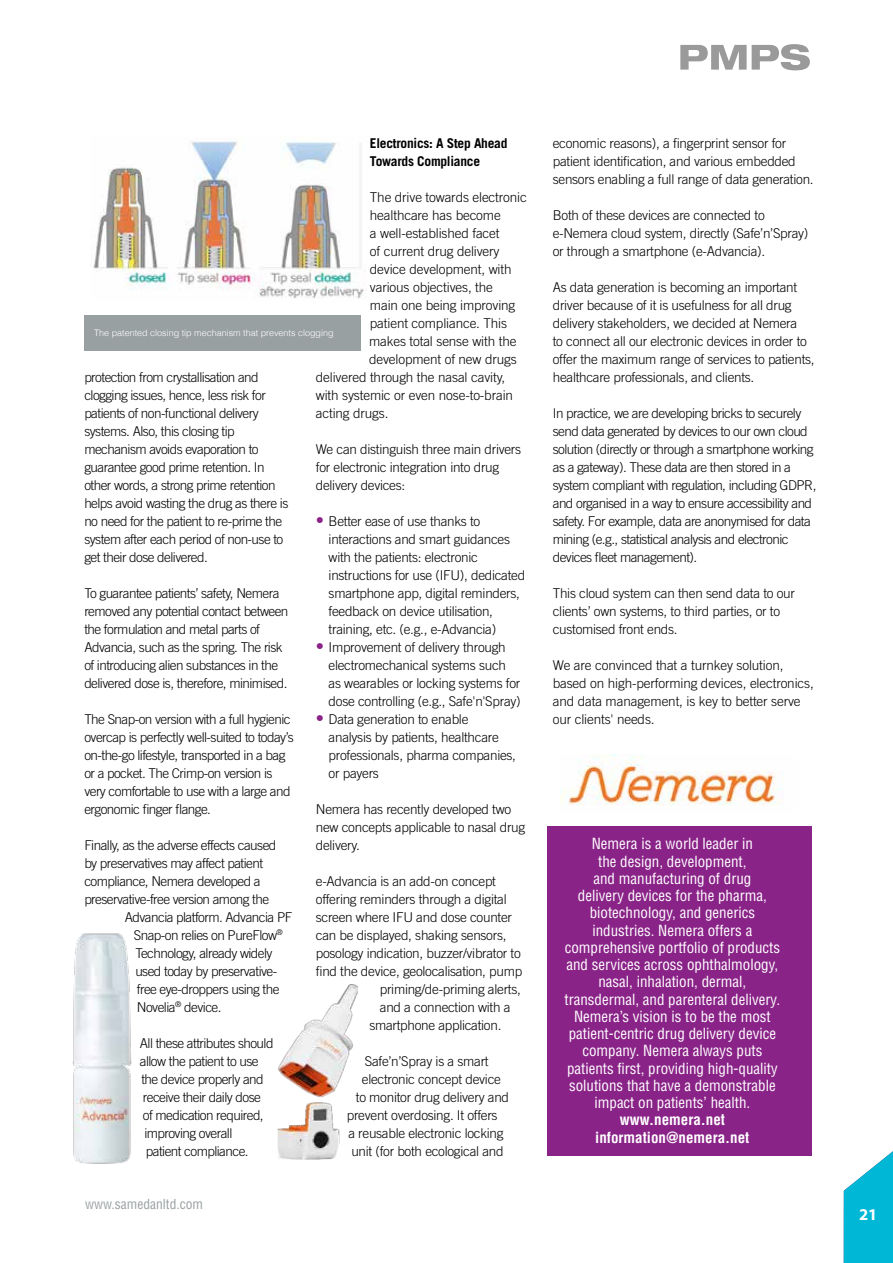
<style>
.page{position:relative;width:893px;height:1263px;background:#fff}
.page>*{position:absolute;margin:0;border:0;box-sizing:border-box;transform-origin:0 0}
.t1{font:700 16.5px "Myriad Pro";color:#fff}
.t2{font:condensed 15px/17.2px "Helvetica";color:#fff;text-align:center}
.t3{font:700 condensed 15px/17.2px "Helvetica";color:#fff;text-align:center}
.t4{font:300 13.5px/18px "Trade Gothic LT Std";letter-spacing:-.02em;color:#000}
.t5{font:300 13.5px/18px "Trade Gothic LT Std";letter-spacing:-.04em;color:#000}
.t6{font:700 13.5px/18px "Trade Gothic LT Std";letter-spacing:-.02em;color:#000}
.t7{font:condensed 13.5px "Helvetica";color:#99a0a2}
.t8{font:300 9px "Helvetica";color:#fff}
.s1{font-family:"Trade Gothic";font-size:16.5px;color:#8a2388}
</style>
<div class="page">
<div style="left:547px;top:826px;width:265px;height:330px;background:#8a2388"></div>
<img style="left:560px;top:754px;width:224px;height:52px">
<svg style="left:680px;top:44px;width:130px;height:26px"></svg>
<img style="left:93px;top:141px;width:274px;height:158px">
<img style="left:278px;top:984px;width:80px;height:176px">
<div style="left:84px;top:315px;width:277px;height:35px;background:#99a0a2"></div>
<img style="left:73px;top:933px;width:59px;height:231px">
<svg style="left:844px;top:1151px;width:49px;height:112px"></svg>
<p class="t6" style="left:370px;top:134px;width:139px">Electronics: A Step Ahead<br>Towards Compliance</p>
<p class="t4" style="left:370px;top:188px;width:158px">The drive towards electronic</p>
<p class="t4" style="left:370px;top:206px;width:132px">healthcare has become</p>
<p class="t4" style="left:370px;top:224px;width:131px">a well-established facet</p>
<p class="t4" style="left:370px;top:242px;width:131px">of current drug delivery</p>
<p class="t4" style="left:370px;top:260px;width:143px">device development, with</p>
<p class="t4" style="left:370px;top:278px;width:125px">various objectives, the</p>
<p class="t4" style="left:370px;top:296px;width:147px">main one being improving</p>
<p class="t4" style="left:370px;top:314px;width:139px">patient compliance. This</p>
<p class="t4" style="left:369px;top:332px;width:149px">makes total sense with the</p>
<p class="t4" style="left:369px;top:350px;width:149px">development of new drugs</p>
<p class="t4" style="left:316px;top:368px;width:191px">delivered through the nasal cavity,</p>
<p class="t4" style="left:316px;top:386px;width:199px">with systemic or even nose-to-brain</p>
<p class="t4" style="left:316px;top:404px;width:74px">acting drugs.</p>
<p class="t4" style="left:316px;top:440px;width:207px">We can distinguish three main drivers for electronic integration into drug delivery devices:</p>
<p class="t4" style="left:329px;top:512px;width:198px;text-indent:-13px"><span class="s1">•</span> Better ease of use thanks to interactions and smart guidances with the patients: electronic instructions for use (IFU), dedicated smartphone app, digital reminders, feedback on device utilisation, training, etc. (e.g., e-Advancia)</p>
<p class="t4" style="left:329px;top:638px;width:194px;text-indent:-13px"><span class="s1">•</span> Improvement of delivery through electromechanical systems such as wearables or locking systems for dose controlling (e.g., Safe'n'Spray)</p>
<p class="t4" style="left:329px;top:710px;width:189px;text-indent:-13px"><span class="s1">•</span> Data generation to enable<br>analysis by patients, healthcare professionals, pharma companies, or payers</p>
<p class="t4" style="left:316px;top:800px;width:211px">Nemera has recently developed two new concepts applicable to nasal drug delivery.</p>
<p class="t4" style="left:316px;top:872px;width:182px">e-Advancia is an add-on concept</p>
<p class="t4" style="left:316px;top:890px;width:192px">offering reminders through a digital</p>
<p class="t4" style="left:316px;top:908px;width:198px">screen where IFU and dose counter</p>
<p class="t4" style="left:316px;top:926px;width:192px">can be displayed, shaking sensors,</p>
<p class="t4" style="left:316px;top:944px;width:206px">posology indication, buzzer/vibrator to</p>
<p class="t4" style="left:316px;top:962px;width:208px">find the device, geolocalisation, pump</p>
<p class="t4" style="left:380px;top:980px;width:142px">priming/de-priming alerts,</p>
<p class="t4" style="left:380px;top:998px;width:132px">and a connection with a</p>
<p class="t4" style="left:369px;top:1016px;width:134px">smartphone application.</p>
<p class="t4" style="left:365px;top:1052px;width:125px">Safe’n’Spray is a smart</p>
<p class="t4" style="left:362px;top:1070px;width:141px">electronic concept device</p>
<p class="t4" style="left:356px;top:1088px;width:155px">to monitor drug delivery and</p>
<p class="t4" style="left:347px;top:1106px;width:152px">prevent overdosing. It offers</p>
<p class="t4" style="left:348px;top:1124px;width:157px">a reusable electronic locking</p>
<p class="t4" style="left:351px;top:1142px;width:154px">unit (for both ecological and</p>
<p class="t8" style="left:94px;top:326px;width:241px">The patented closing tip mechanism that prevents clogging</p>
<p class="t5" style="left:84px;top:368px;width:205px">protection from crystallisation and clogging issues, hence, less risk for patients of non-functional delivery systems. Also, this closing tip mechanism avoids evaporation to guarantee good prime retention. In other words, a strong prime retention helps avoid wasting the drug as there is no need for the patient to re-prime the system after each period of non-use to get their dose delivered.</p>
<p class="t5" style="left:84px;top:584px;width:206px">To guarantee patients’ safety, Nemera removed any potential contact between the formulation and metal parts of Advancia, such as the spring. The risk of introducing alien substances in the delivered dose is, therefore, minimised.</p>
<p class="t5" style="left:84px;top:710px;width:211px">The Snap-on version with a full hygienic overcap is perfectly well-suited to today’s on-the-go lifestyle, transported in a bag or a pocket. The Crimp-on version is very comfortable to use with a large and ergonomic finger flange.</p>
<p class="t5" style="left:84px;top:836px;width:194px">Finally, as the adverse effects caused</p>
<p class="t5" style="left:84px;top:854px;width:180px">by preservatives may affect patient</p>
<p class="t5" style="left:84px;top:872px;width:178px">compliance, Nemera developed a</p>
<p class="t5" style="left:84px;top:890px;width:186px">preservative-free version among the</p>
<p class="t5" style="left:125px;top:908px;width:169px">Advancia platform. Advancia PF</p>
<p class="t5" style="left:134px;top:926px;width:151px">Snap-on relies on PureFlow<sup>®</sup></p>
<p class="t5" style="left:135px;top:944px;width:139px">Technology, already widely</p>
<p class="t5" style="left:135px;top:962px;width:143px">used today by preservative-</p>
<p class="t5" style="left:137px;top:980px;width:144px">free eye-droppers using the</p>
<p class="t5" style="left:137px;top:998px;width:86px">Novelia<sup>®</sup> device.</p>
<p class="t5" style="left:140px;top:1034px;width:135px">All these attributes should</p>
<p class="t5" style="left:140px;top:1052px;width:120px">allow the patient to use</p>
<p class="t5" style="left:141px;top:1070px;width:124px">the device properly and</p>
<p class="t5" style="left:143px;top:1088px;width:120px">receive their daily dose</p>
<p class="t5" style="left:143px;top:1106px;width:122px">of medication required,</p>
<p class="t5" style="left:144px;top:1124px;width:90px">improving overall</p>
<p class="t5" style="left:146px;top:1142px;width:104px">patient compliance.</p>
<p class="t7" style="left:85px;top:1196px;width:119px">www.samedanltd.com</p>
<p class="t4" style="left:553px;top:134px;width:262px">economic reasons), a fingerprint sensor for patient identification, and various embedded sensors enabling a full range of data generation.</p>
<p class="t4" style="left:553px;top:206px;width:257px">Both of these devices are connected to e-Nemera cloud system, directly (Safe’n’Spray) or through a smartphone (e-Advancia).</p>
<p class="t4" style="left:553px;top:278px;width:263px">As data generation is becoming an important driver because of it is usefulness for all drug delivery stakeholders, we decided at Nemera<br>to connect all our electronic devices in order to offer the maximum range of services to patients, healthcare professionals, and clients.</p>
<p class="t5" style="left:553px;top:404px;width:265px">In practice, we are developing bricks to securely send data generated by devices to our own cloud solution (directly or through a smartphone working as a gateway). These data are then stored in a system compliant with regulation, including GDPR, and organised in a way to ensure accessibility and safety. For example, data are anonymised for data mining (e.g., statistical analysis and electronic devices fleet management).</p>
<p class="t4" style="left:553px;top:584px;width:244px">This cloud system can then send data to our clients’ own systems, to third parties, or to customised front ends.</p>
<p class="t4" style="left:553px;top:656px;width:262px">We are convinced that a turnkey solution, based on high-performing devices, electronics, and data management, is key to better serve our clients' needs.</p>
<p class="t2" style="left:565px;top:835px;width:217px">Nemera is a world leader in<br>the design, development,<br>and manufacturing of drug<br>delivery devices for the pharma, biotechnology, and generics industries. Nemera offers a comprehensive portfolio of products and services across ophthalmology, nasal, inhalation, dermal, transdermal, and parenteral delivery.<br>Nemera’s vision is to be the most patient-centric drug delivery device company. Nemera always puts patients first, providing high-quality solutions that have a demonstrable impact on patients’ health.</p>
<p class="t3" style="left:595px;top:1111px;width:156px">www.nemera.net information@nemera.net</p>
<p class="t1" style="left:859px;top:1205px;width:20px">21</p>
</div>
